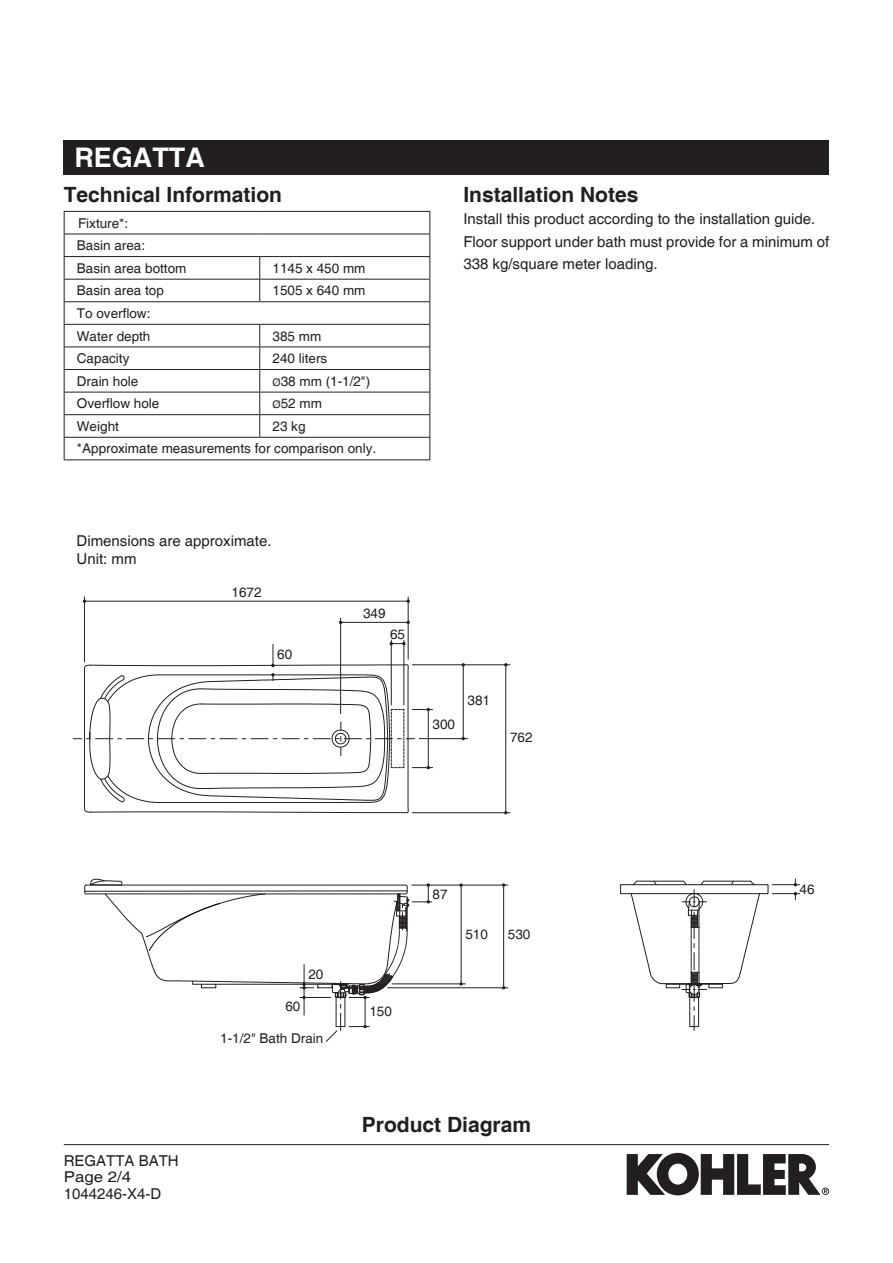
<style>
.page{position:relative;width:893px;height:1263px;background:#fff}
.page>*{position:absolute;margin:0;border:0;box-sizing:border-box;transform-origin:0 0}
.t1{font:700 27px "Helvetica";color:#fff}
._1{font:700 21px "Helvetica";color:#231f20}
.hevel10{font:15px "Helvetica";color:#231f20}
.plain-ENG_palatino_1{font:15px "Helvetica";color:#231f20}
.hevel10-2{font:15px "Helvetica";color:#231f20;scale:1.12 1}
.t2{font:13.5px "Helvetica";color:#231f20}
.s1{font-size:10.5px}
</style>
<div class="page">
<div style="left:64px;top:140px;width:765px;height:34px;background:#231f20"></div>
<hr style="left:64px;top:211px;width:196px;height:1px;background:#231f20">
<hr style="left:260px;top:211px;width:170px;height:1px;background:#231f20">
<hr style="left:64px;top:234px;width:196px;height:1px;background:#231f20">
<hr style="left:260px;top:234px;width:170px;height:1px;background:#231f20">
<hr style="left:64px;top:256px;width:196px;height:1px;background:#231f20">
<hr style="left:260px;top:256px;width:170px;height:1px;background:#231f20">
<hr style="left:64px;top:279px;width:196px;height:1px;background:#231f20">
<hr style="left:260px;top:279px;width:170px;height:1px;background:#231f20">
<svg style="left:259px;top:257px;width:1px;height:44px"></svg>
<hr style="left:64px;top:301px;width:196px;height:1px;background:#231f20">
<hr style="left:260px;top:301px;width:170px;height:1px;background:#231f20">
<hr style="left:64px;top:324px;width:196px;height:1px;background:#231f20">
<hr style="left:260px;top:324px;width:170px;height:1px;background:#231f20">
<hr style="left:64px;top:347px;width:196px;height:1px;background:#231f20">
<hr style="left:260px;top:347px;width:170px;height:1px;background:#231f20">
<hr style="left:64px;top:369px;width:196px;height:1px;background:#231f20">
<hr style="left:260px;top:369px;width:170px;height:1px;background:#231f20">
<hr style="left:64px;top:392px;width:196px;height:1px;background:#231f20">
<hr style="left:260px;top:392px;width:170px;height:1px;background:#231f20">
<hr style="left:64px;top:414px;width:196px;height:1px;background:#231f20">
<hr style="left:260px;top:414px;width:170px;height:1px;background:#231f20">
<svg style="left:259px;top:325px;width:1px;height:112px"></svg>
<hr style="left:64px;top:437px;width:196px;height:1px;background:#231f20">
<svg style="left:64px;top:212px;width:1px;height:247px"></svg>
<hr style="left:260px;top:437px;width:170px;height:1px;background:#231f20">
<svg style="left:429px;top:212px;width:1px;height:247px"></svg>
<hr style="left:64px;top:459px;width:196px;height:1px;background:#231f20">
<hr style="left:260px;top:459px;width:170px;height:1px;background:#231f20">
<hr style="left:64px;top:1144px;width:765px;height:1px;background:#231f20">
<svg style="left:627px;top:1153px;width:202px;height:42px"></svg>
<hr style="left:419px;top:738px;width:48px;height:1px;background:#231f20">
<hr style="left:340px;top:618px;width:1px;height:96px;background:#231f20">
<hr style="left:408px;top:597px;width:1px;height:62px;background:#231f20">
<hr style="left:84px;top:597px;width:1px;height:65px;background:#231f20">
<hr style="left:412px;top:664px;width:98px;height:1px;background:#231f20">
<hr style="left:412px;top:812px;width:98px;height:1px;background:#231f20">
<div style="left:694px;top:884px;width:74px;height:10px;border:1px solid #231f20"></div>
<hr style="left:391px;top:640px;width:1px;height:65px;background:#231f20">
<hr style="left:404px;top:640px;width:1px;height:65px;background:#231f20">
<hr style="left:463px;top:665px;width:1px;height:73px;background:#231f20">
<hr style="left:341px;top:622px;width:67px;height:1px;background:#231f20">
<hr style="left:84px;top:601px;width:324px;height:1px;background:#231f20">
<hr style="left:505px;top:665px;width:1px;height:148px;background:#231f20">
<svg style="left:73px;top:642px;width:360px;height:171px"></svg>
<svg style="left:772px;top:879px;width:28px;height:7px"></svg>
<svg style="left:772px;top:892px;width:28px;height:7px"></svg>
<svg style="left:84px;top:878px;width:676px;height:164px"></svg>
<p class="t1" style="left:74px;top:141px;width:132px">REGATTA</p>
<p class="_1" style="left:64px;top:182px;width:220px">Technical Information</p>
<p class="_1" style="left:463px;top:181px;width:177px">Installation Notes</p>
<p class="hevel10" style="left:463px;top:210px;width:353px">Install this product according to the installation guide.</p>
<p class="hevel10" style="left:463px;top:233px;width:367px">Floor support under bath must provide for a minimum of</p>
<p class="hevel10" style="left:463px;top:255px;width:196px">338 kg/square meter loading.</p>
<p class="t2" style="left:78px;top:215px;width:52px">Fixture*:</p>
<p class="t2" style="left:77px;top:238px;width:70px">Basin area:</p>
<p class="t2" style="left:77px;top:260px;width:111px">Basin area bottom</p>
<p class="t2" style="left:273px;top:260px;width:95px">1145 x 450 mm</p>
<p class="t2" style="left:77px;top:283px;width:89px">Basin area top</p>
<p class="t2" style="left:273px;top:283px;width:95px">1505 x 640 mm</p>
<p class="t2" style="left:77px;top:305px;width:75px">To overflow:</p>
<p class="t2" style="left:77px;top:328px;width:75px">Water depth</p>
<p class="t2" style="left:273px;top:328px;width:50px">385 mm</p>
<p class="t2" style="left:77px;top:351px;width:54px">Capacity</p>
<p class="t2" style="left:273px;top:351px;width:56px">240 liters</p>
<p class="t2" style="left:77px;top:373px;width:63px">Drain hole</p>
<p class="t2" style="left:273px;top:373px;width:99px"><span class="s1">Ø</span>38 mm (1-1/2")</p>
<p class="t2" style="left:77px;top:396px;width:84px">Overflow hole</p>
<p class="t2" style="left:273px;top:396px;width:51px"><span class="s1">Ø</span>52 mm</p>
<p class="t2" style="left:77px;top:418px;width:44px">Weight</p>
<p class="t2" style="left:273px;top:418px;width:35px">23 kg</p>
<p class="t2" style="left:77px;top:441px;width:301px">*Approximate measurements for comparison only.</p>
<p class="plain-ENG_palatino_1" style="left:77px;top:532px;width:197px">Dimensions are approximate.</p>
<p class="plain-ENG_palatino_1" style="left:77px;top:550px;width:62px">Unit: mm</p>
<p class="t2" style="left:232px;top:584px;width:32px">1672</p>
<p class="t2" style="left:277px;top:646px;width:17px">60</p>
<p class="t2" style="left:363px;top:605px;width:24px">349</p>
<p class="t2" style="left:390px;top:627px;width:17px">65</p>
<p class="t2" style="left:433px;top:716px;width:24px">300</p>
<p class="t2" style="left:467px;top:693px;width:24px">381</p>
<p class="t2" style="left:510px;top:730px;width:24px">762</p>
<p class="hevel10" style="left:64px;top:1152px;width:117px">REGATTA BATH</p>
<p class="hevel10-2" style="left:64px;top:1168px;width:62px">Page 2/4</p>
<p class="hevel10" style="left:64px;top:1185px;width:99px">1044246-X4-D</p>
<p class="t2" style="left:308px;top:966px;width:17px">20</p>
<p class="t2" style="left:285px;top:998px;width:17px">60</p>
<p class="t2" style="left:220px;top:1031px;width:105px">1-1/2" Bath Drain</p>
<p class="t2" style="left:369px;top:1003px;width:24px">150</p>
<p class="t2" style="left:433px;top:886px;width:17px">87</p>
<p class="t2" style="left:465px;top:926px;width:24px">510</p>
<p class="t2" style="left:508px;top:926px;width:24px">530</p>
<p class="_1" style="left:362px;top:1112px;width:171px">Product Diagram</p>
<p class="t2" style="left:800px;top:881px;width:17px">46</p>
</div>
